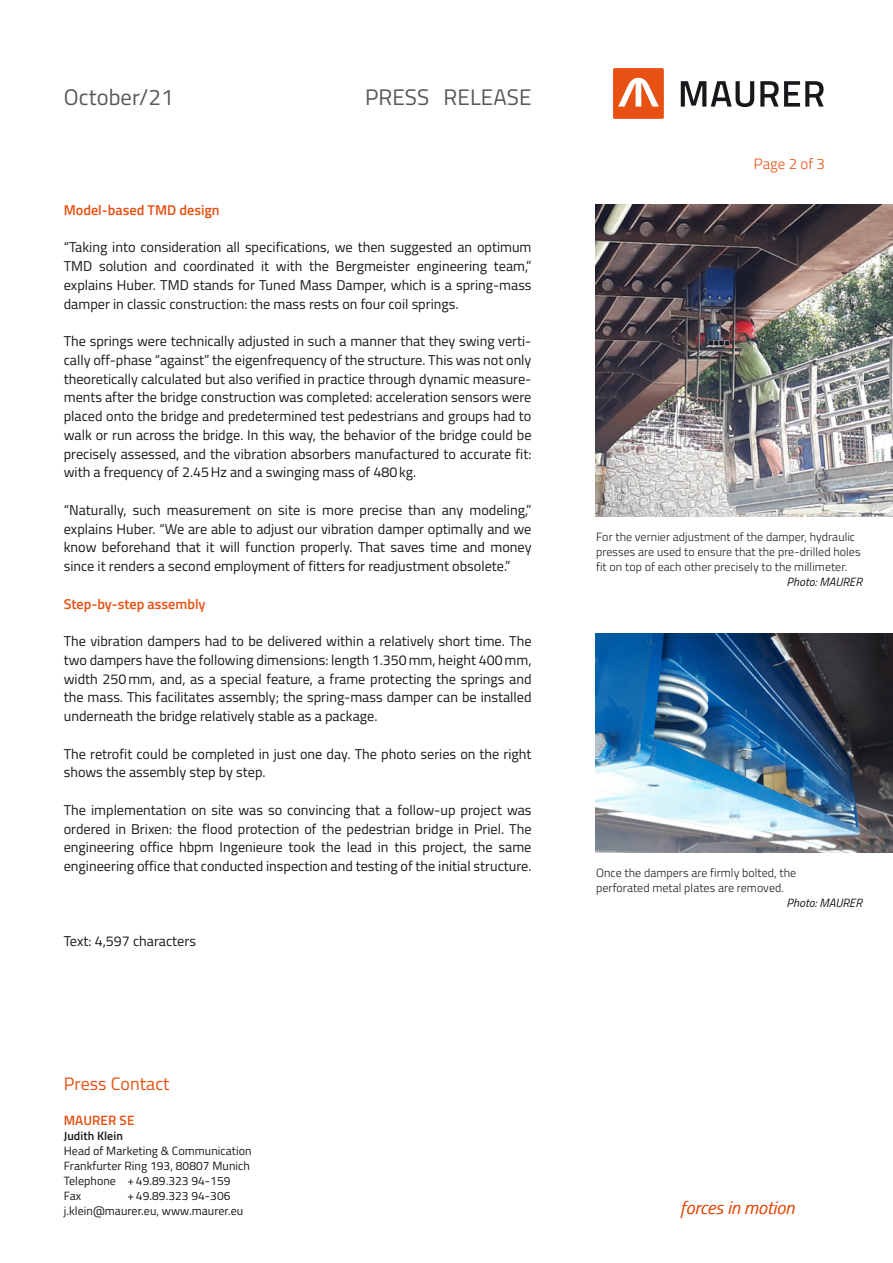
<style>
.page{position:relative;width:893px;height:1263px;background:#fff}
.page>*{position:absolute;margin:0;border:0;box-sizing:border-box;transform-origin:0 0}
.t1{font:22.5px "Titillium";letter-spacing:.005em;color:#58585a}
.t2{font:italic 300 18px "Titillium";letter-spacing:.005em;color:#e75113}
.t3{font:18px "Titillium";letter-spacing:.005em;color:#e75113}
.t4{font:300 15px "Titillium";color:#e75113}
.t5{font:14.25px/18.8px "Titillium";color:#1a171c;text-align:justify}
.t6{font:600 14.25px "Titillium";color:#e75113}
.t7{font:600 13.5px "Titillium";letter-spacing:.005em;color:#e75113}
.t8{font:300 12px/15px "Titillium";letter-spacing:.005em;color:#1a171c}
.t9{font:12px/15px "Titillium";letter-spacing:.005em;color:#1a171c}
.t10{font:italic 12px "Titillium";color:#1a171c}
.t11{font:600 12px "Titillium";letter-spacing:.005em;color:#1a171c}
</style>
<div class="page">
<div style="left:613px;top:68px;width:51px;height:51px;background:#e75113;border-radius:2px"></div>
<svg style="left:681px;top:81px;width:73px;height:26px"></svg>
<svg style="left:760px;top:81px;width:64px;height:26px"></svg>
<svg style="left:618px;top:78px;width:41px;height:29px"></svg>
<img style="left:595px;top:204px;width:298px;height:313px">
<img style="left:595px;top:634px;width:298px;height:219px">
<h1 class="t1" style="left:64px;top:81px;width:112px">October/21</h1>
<h1 class="t1" style="left:365px;top:81px;width:168px">PRESS RELEASE</h1>
<p class="t6" style="left:64px;top:199px;width:157px">Model-based TMD design</p>
<p class="t5" style="left:64px;top:237px;width:469px">“Taking into consideration all specifications, we then suggested an optimum TMD solution and coordinated it with the Bergmeister engineering team,” explains Huber. TMD stands for Tuned Mass Damper, which is a spring-mass damper in classic construction: the mass rests on four coil springs.</p>
<p class="t5" style="left:64px;top:331px;width:469px">The springs were technically adjusted in such a manner that they swing verti&shy;cally off-phase “against” the eigenfrequency of the structure. This was not only theoretically calculated but also verified in practice through dynamic measure&shy;ments after the bridge construction was completed: acceleration sensors were placed onto the bridge and predetermined test pedestrians and groups had to walk or run across the bridge. In this way, the behavior of the bridge could be precisely assessed, and the vibration absorbers manufactured to accurate fit: with a frequency of 2.45Hz and a swinging mass of 480kg.</p>
<p class="t5" style="left:64px;top:500px;width:469px">“Naturally, such measurement on site is more precise than any modeling,” explains Huber. “We are able to adjust our vibration damper optimally and we know beforehand that it will function properly. That saves time and money since it renders a second employment of fitters for readjustment obsolete.”</p>
<p class="t6" style="left:64px;top:593px;width:143px">Step-by-step assembly</p>
<p class="t5" style="left:64px;top:631px;width:469px">The vibration dampers had to be delivered within a relatively short time. The two dampers have the following dimensions: length 1.350mm, height 400mm, width 250mm, and, as a special feature, a frame protecting the springs and the mass. This facilitates assembly; the spring-mass damper can be installed underneath the bridge relatively stable as a package.</p>
<p class="t5" style="left:64px;top:744px;width:469px">The retrofit could be completed in just one day. The photo series on the right shows the assembly step by step.</p>
<p class="t5" style="left:64px;top:800px;width:469px">The implementation on site was so convincing that a follow-up project was ordered in Brixen: the flood protection of the pedestrian bridge in Priel. The engineering office hbpm Ingenieure took the lead in this project, the same engineering office that conducted inspection and testing of the initial structure.</p>
<p class="t5" style="left:64px;top:931px;width:134px">Text: 4,597 characters</p>
<p class="t3" style="left:64px;top:1070px;width:107px">Press Contact</p>
<p class="t7" style="left:64px;top:1109px;width:72px">MAURER SE</p>
<p class="t11" style="left:64px;top:1126px;width:61px">Judith Klein</p>
<p class="t9" style="left:64px;top:1142px;width:189px">Head of Marketing &amp; Communication<br>Frankfurter Ring 193, 80807 Munich<br>Telephone +49.89.323 94-159<br>Fax</p>
<p class="t9" style="left:64px;top:1187px;width:181px;text-indent:64px">+49.89.323 94-306 j.klein@maurer.eu, www.maurer.eu</p>
<p class="t4" style="left:754px;top:152px;width:72px">Page 2 of 3</p>
<p class="t8" style="left:596px;top:529px;width:266px">For the vernier adjustment of the damper, hydraulic presses are used to ensure that the pre-drilled holes fit on top of each other precisely to the millimeter.</p>
<p class="t10" style="left:787px;top:573px;width:77px">Photo: MAURER</p>
<p class="t8" style="left:596px;top:864px;width:202px">Once the dampers are firmly bolted, the perforated metal plates are removed.</p>
<p class="t10" style="left:787px;top:894px;width:77px">Photo: MAURER</p>
<p class="t2" style="left:680px;top:1194px;width:115px">forces in motion</p>
</div>
